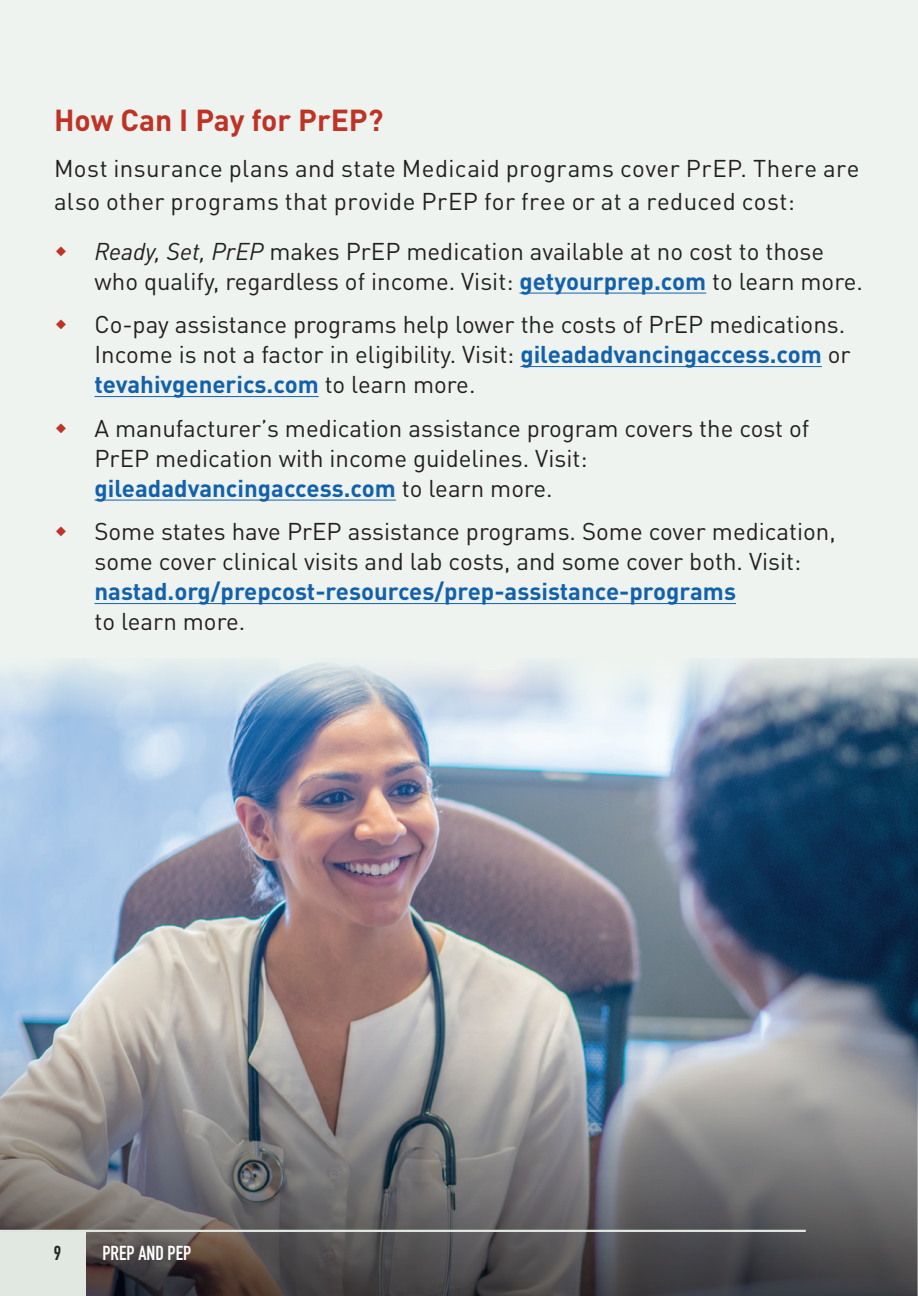
<style>
.page{position:relative;width:918px;height:1296px;background:#eef3ef}
.page>*{position:absolute;margin:0;border:0;box-sizing:border-box;transform-origin:0 0}
.t1{font:700 30px "DIN Pro";color:#bf3226}
.t2{font:24px/30px "DIN Pro";color:#231f20}
.t3{font:24px/33px "DIN Pro";letter-spacing:.02em;color:#231f20}
.t4{font:700 20.1px "DIN Condensed";color:#fff}
.t5{font:700 20.1px "DIN Condensed";color:#252626}
.s1{font-style:italic}
.s2{font-weight:700;color:#1361ab}
</style>
<div class="page">
<img style="left:0;top:659px;width:918px;height:637px">
<img style="left:0;top:986px;width:917px;height:310px">
<hr style="left:917px;top:100px;width:1px;height:116px;background:#bf3226">
<svg style="left:0;top:658px;width:917px;height:76px"></svg>
<hr style="left:519px;top:293px;width:187px;height:1px;background:#1361ab">
<hr style="left:520px;top:366px;width:302px;height:1px;background:#1361ab">
<hr style="left:94px;top:396px;width:225px;height:1px;background:#1361ab">
<hr style="left:94px;top:500px;width:302px;height:1px;background:#1361ab">
<hr style="left:94px;top:603px;width:642px;height:1px;background:#1361ab">
<div style="left:0;top:1232px;width:86px;height:64px;background:#e1e7e1"></div>
<hr style="left:0;top:1230px;width:806px;height:2px;background:#e1e7e1">
<h3 class="t1" style="left:54px;top:97px;width:331px">How Can I Pay for PrEP?</h3>
<p class="t3" style="left:54px;top:151px;width:807px">Most insurance plans and state Medicaid programs cover PrEP. There are also other programs that provide PrEP for free or at a reduced cost:</p>
<p class="t2" style="left:94px;top:235px;width:770px"><span class="s1">Ready, Set, PrEP</span> makes PrEP medication available at no cost to those who qualify, regardless of income. Visit: <span class="s2">getyourprep.com</span> to learn more.</p>
<p class="t2" style="left:94px;top:308px;width:758px">Co-pay assistance programs help lower the costs of PrEP medications.<br>Income is not a factor in eligibility. Visit: <span class="s2">gileadadvancingaccess.com</span> or <span class="s2">tevahivgenerics.com</span> to learn more.</p>
<p class="t2" style="left:94px;top:412px;width:717px">A manufacturer’s medication assistance program covers the cost of<br>PrEP medication with income guidelines. Visit: <span class="s2">gileadadvancingaccess.com</span> to learn more.</p>
<p class="t2" style="left:94px;top:515px;width:743px">Some states have PrEP assistance programs. Some cover medication, some cover clinical visits and lab costs, and some cover both. Visit: <span class="s2">nastad.org/prepcost-resources/prep-assistance-programs<br></span>to learn more.</p>
<p class="t5" style="left:54px;top:1239px;width:9px">9</p>
<p class="t4" style="left:103px;top:1239px;width:90px">PREP AND PEP</p>
</div>
